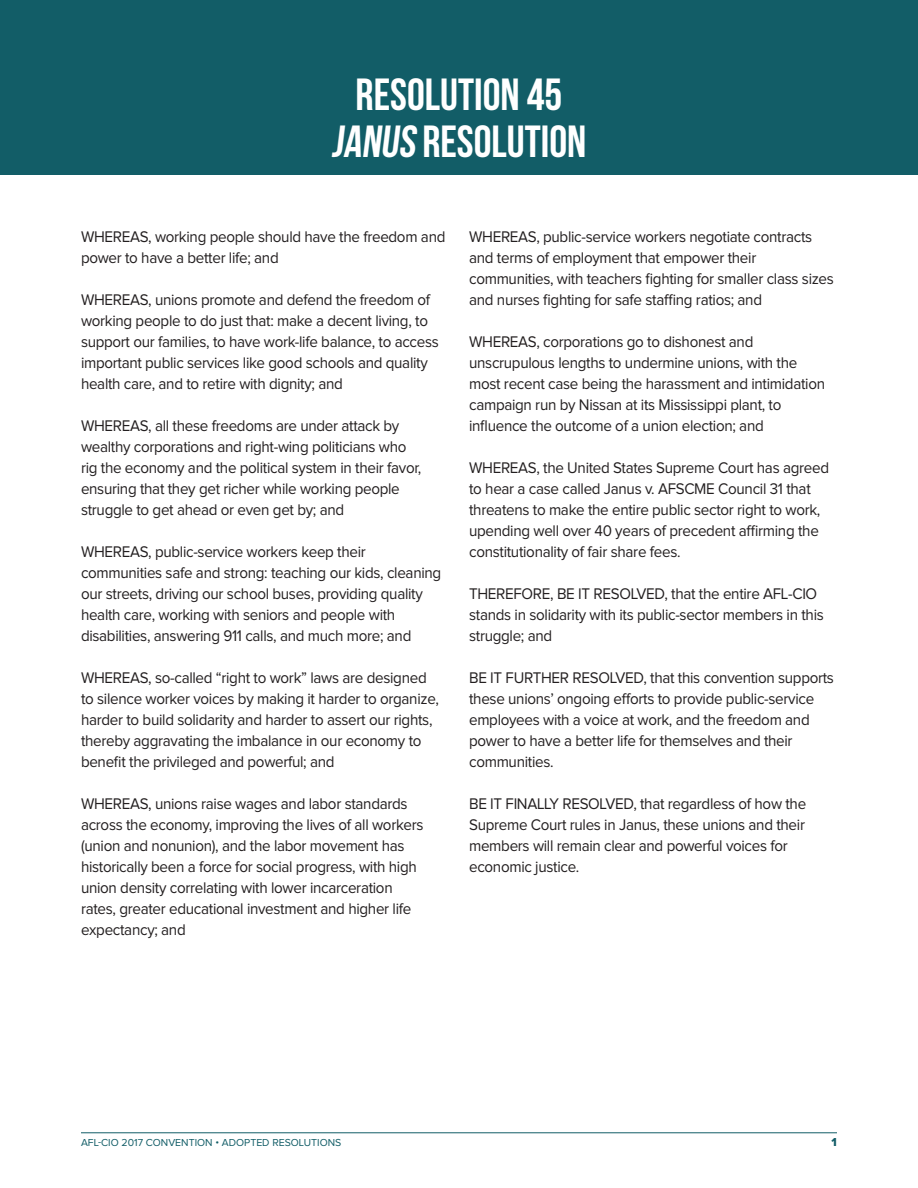
<style>
.page{position:relative;width:918px;height:1188px;background:#fff}
.page>*{position:absolute;margin:0;border:0;box-sizing:border-box;transform-origin:0 0}
.t1{font:45px/46.5px "Bebas Neue";color:#fff;text-align:center}
.t2{font:15.9px/21px "Proxima Nova";letter-spacing:-.02em;color:#231f20;scale:.95 1}
.t3{font:12px "Proxima Nova Extrabld";color:#125d67}
.t4{font:10.5px "Proxima Nova";color:#125d67}
</style>
<div class="page">
<hr style="left:81px;top:1133px;width:756px;height:1px;background:#125d67">
<div style="left:0;top:0;width:918px;height:175px;background:#125d67"></div>
<h1 class="t1" style="left:332px;top:71px;width:256px">RESOLUTION 45<br>JANUS RESOLUTION</h1>
<p class="t2" style="left:81px;top:227px;width:385px">WHEREAS, working people should have the freedom and power to have a better life; and</p>
<p class="t2" style="left:81px;top:290px;width:378px">WHEREAS, unions promote and defend the freedom of working people to do just that: make a decent living, to support our families, to have work-life balance, to access important public services like good schools and quality health care, and to retire with dignity; and</p>
<p class="t2" style="left:81px;top:416px;width:360px">WHEREAS, all these freedoms are under attack by wealthy corporations and right-wing politicians who rig the economy and the political system in their favor, ensuring that they get richer while working people struggle to get ahead or even get by; and</p>
<p class="t2" style="left:81px;top:542px;width:381px">WHEREAS, public-service workers keep their communities safe and strong: teaching our kids, cleaning our streets, driving our school buses, providing quality health care, working with seniors and people with disabilities, answering 911 calls, and much more; and</p>
<p class="t2" style="left:81px;top:668px;width:378px">WHEREAS, so-called “right to work” laws are designed to silence worker voices by making it harder to organize, harder to build solidarity and harder to assert our rights, thereby aggravating the imbalance in our economy to benefit the privileged and powerful; and</p>
<p class="t2" style="left:81px;top:794px;width:362px">WHEREAS, unions raise wages and labor standards across the economy, improving the lives of all workers (union and nonunion), and the labor movement has historically been a force for social progress, with high union density correlating with lower incarceration rates, greater educational investment and higher life expectancy; and</p>
<p class="t2" style="left:469px;top:227px;width:386px">WHEREAS, public-service workers negotiate contracts and terms of employment that empower their communities, with teachers fighting for smaller class sizes and nurses fighting for safe staffing ratios; and</p>
<p class="t2" style="left:469px;top:332px;width:376px">WHEREAS, corporations go to dishonest and unscrupulous lengths to undermine unions, with the most recent case being the harassment and intimidation campaign run by Nissan at its Mississippi plant, to influence the outcome of a union election; and</p>
<p class="t2" style="left:469px;top:458px;width:380px">WHEREAS, the United States Supreme Court has agreed to hear a case called Janus v. AFSCME Council 31 that threatens to make the entire public sector right to work, upending well over 40 years of precedent affirming the constitutionality of fair share fees.</p>
<p class="t2" style="left:469px;top:584px;width:375px">THEREFORE, BE IT RESOLVED, that the entire AFL-CIO stands in solidarity with its public-sector members in this struggle; and</p>
<p class="t2" style="left:469px;top:668px;width:386px">BE IT FURTHER RESOLVED, that this convention supports these unions’ ongoing efforts to provide public-service employees with a voice at work, and the freedom and power to have a better life for themselves and their communities.</p>
<p class="t2" style="left:469px;top:794px;width:356px">BE IT FINALLY RESOLVED, that regardless of how the Supreme Court rules in Janus, these unions and their members will remain clear and powerful voices for economic justice.</p>
<p class="t4" style="left:81px;top:1137px;width:262px">AFL-CIO 2017 CONVENTION • ADOPTED RESOLUTIONS</p>
<p class="t3" style="left:832px;top:1136px;width:7px">1</p>
</div>
